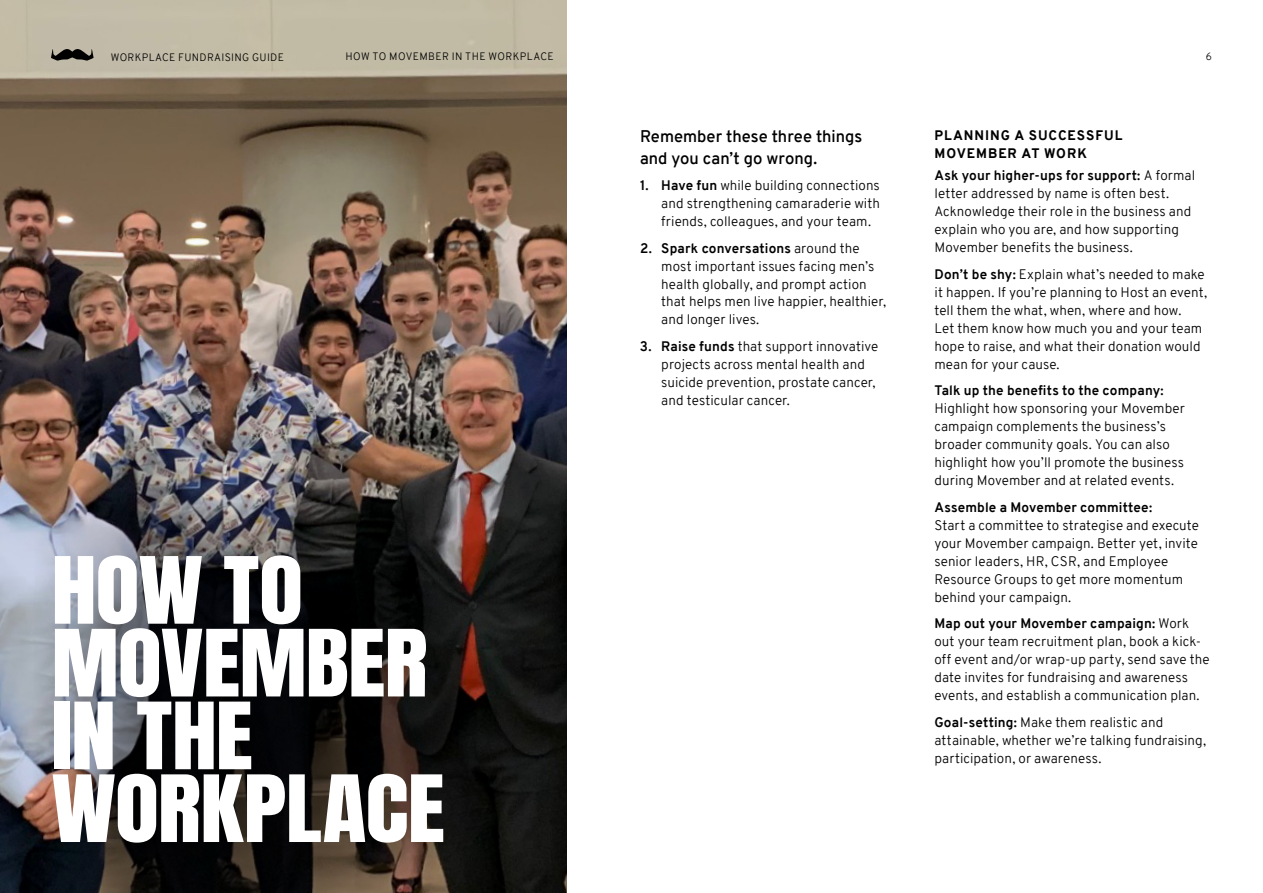
<style>
.page{position:relative;width:1263px;height:893px;background:#fff}
.page>*{position:absolute;margin:0;border:0;box-sizing:border-box;transform-origin:0 0}
.t1{font:78.75px/72.8px "Anton";letter-spacing:-.01em;color:#fff;scale:1.15 1}
.t2{font:600 16.5px/21px "Overpass";letter-spacing:.005em;color:#000}
.t3{font:300 13.5px/18px "Overpass";letter-spacing:.005em;color:#000}
.t4{font:700 13.5px "Overpass";letter-spacing:.01em;color:#000}
.t5{font:800 13.5px/18px "Overpass";letter-spacing:.07em;color:#000}
.t6{font:300 10.5px "Overpass";letter-spacing:.035em;color:#000}
.s1{font-weight:700}
</style>
<div class="page">
<img style="left:0;top:0;width:566px;height:893px">
<svg style="left:0;top:494px;width:502px;height:399px;background:#333032"></svg>
<svg style="left:51px;top:49px;width:43px;height:12px"></svg>
<p class="t6" style="left:111px;top:49px;width:175px">WORKPLACE FUNDRAISING GUIDE</p>
<p class="t6" style="left:346px;top:49px;width:210px">HOW TO MOVEMBER IN THE WORKPLACE</p>
<p class="t6" style="left:1206px;top:49px;width:8px">6</p>
<h1 class="t1" style="left:51px;top:560px;width:344px">HOW TO<br>MOVEMBER<br>IN THE<br>WORKPLACE</h1>
<p class="t2" style="left:640px;top:126px;width:224px">Remember these three things and you can’t go wrong.</p>
<p class="t3" style="left:661px;top:176px;width:220px;text-align:justify;text-indent:-21px"><span class="s1">1. Have fun</span> while building connections and strengthening camaraderie with friends, colleagues, and your team.</p>
<p class="t3" style="left:661px;top:239px;width:226px;text-indent:-21px"><span class="s1">2. Spark conversations</span> around the most important issues facing men’s health globally, and prompt action that helps men live happier, healthier, and longer lives.</p>
<p class="t3" style="left:661px;top:337px;width:219px;text-indent:-21px"><span class="s1">3. Raise funds</span> that support innovative projects across mental health and suicide prevention, prostate cancer, and testicular cancer.</p>
<p class="t5" style="left:934px;top:127px;width:189px">PLANNING A SUCCESSFUL<br>MOVEMBER AT WORK</p>
<p class="t3" style="left:934px;top:167px;width:262px"><span class="s1">Ask your higher-ups for support:</span> A formal letter addressed by name is often best.<br>Acknowledge their role in the business and explain who you are, and how supporting Movember benefits the business.</p>
<p class="t3" style="left:934px;top:265px;width:274px"><span class="s1">Don’t be shy:</span> Explain what’s needed to make it happen. If you’re planning to Host an event, tell them the what, when, where and how.<br>Let them know how much you and your team hope to raise, and what their donation would mean for your cause.</p>
<p class="t4" style="left:934px;top:381px;width:231px">Talk up the benefits to the company:</p>
<p class="t3" style="left:934px;top:400px;width:252px">Highlight how sponsoring your Movember campaign complements the business’s broader community goals. You can also highlight how you’ll promote the business during Movember and at related events.</p>
<p class="t4" style="left:934px;top:498px;width:219px">Assemble a Movember committee:</p>
<p class="t3" style="left:934px;top:516px;width:266px">Start a committee to strategise and execute your Movember campaign. Better yet, invite senior leaders, HR, CSR, and Employee Resource Groups to get more momentum behind your campaign.</p>
<p class="t3" style="left:934px;top:615px;width:277px"><span class="s1">Map out your Movember campaign:</span> Work out your team recruitment plan, book a kick&shy;off event and/or wrap-up party, send save the date invites for fundraising and awareness events, and establish a communication plan.</p>
<p class="t3" style="left:934px;top:713px;width:273px"><span class="s1">Goal-setting:</span> Make them realistic and attainable, whether we’re talking fundraising, participation, or awareness.</p>
</div>
